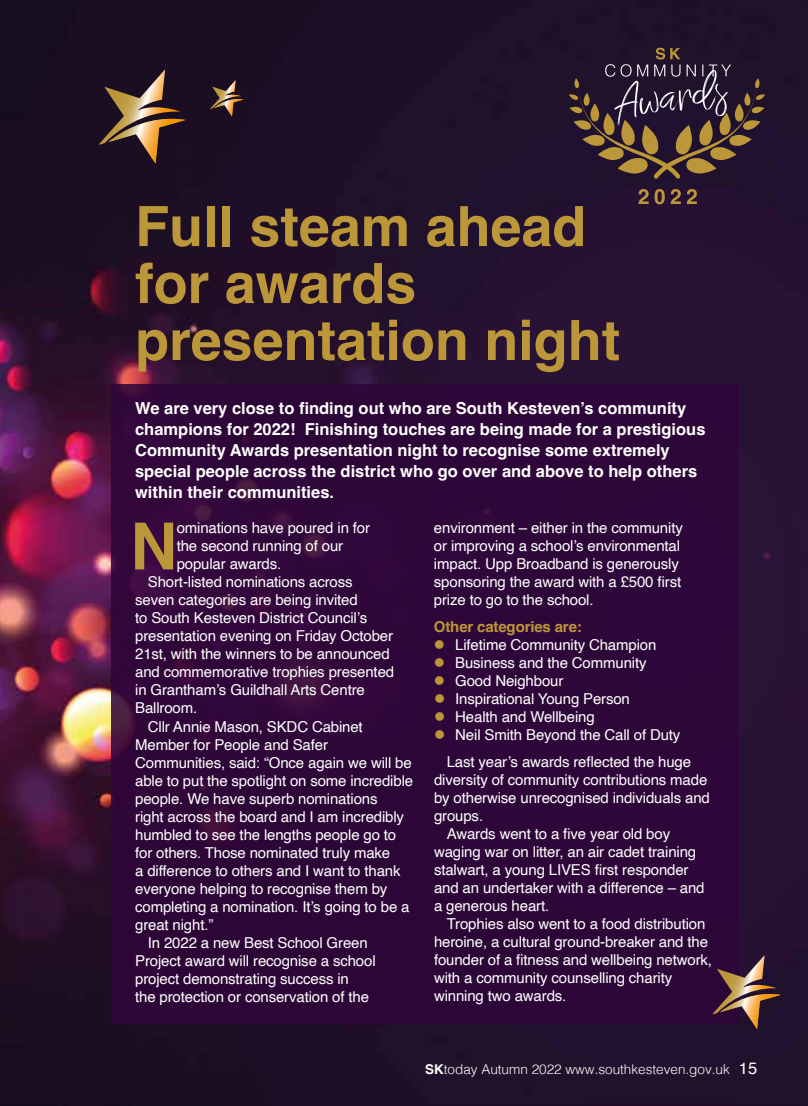
<style>
.page{position:relative;width:808px;height:1106px;background:#fff}
.page>*{position:absolute;margin:0;border:0;box-sizing:border-box;transform-origin:0 0}
.t1{font:700 64.95px "Helvetica";color:#bb9739}
.t2{font:700 55.65px/57px "Helvetica";color:#bb9739}
.t3{font:700 16.5px/21px "Helvetica";color:#fff}
.t4{font:15px/18px "Helvetica";letter-spacing:-.01em;color:#fff}
.t5{font:700 15px "Helvetica";letter-spacing:-.01em;color:#bb9739}
.t6{font:300 13.5px "Helvetica";color:#fff}
.s1{color:#bb9739}
.s2{font-weight:700}
.s3{font-weight:400;font-size:16.5px}
</style>
<div class="page">
<img style="left:0;top:0;width:808px;height:1106px">
<div style="left:111px;top:384px;width:628px;height:639px;background:#2f053a"></div>
<svg style="left:712px;top:955px;width:69px;height:74px"></svg>
<svg style="left:98px;top:69px;width:88px;height:94px;background:#543e37"></svg>
<svg style="left:210px;top:80px;width:34px;height:36px"></svg>
<svg style="left:569px;top:48px;width:196px;height:131px;background:#433137"></svg>
<svg style="left:638px;top:189px;width:59px;height:15px"></svg>
<h2 class="t2" style="left:135px;top:204px;width:486px">Full steam ahead for awards presentation night</h2>
<p class="t3" style="left:135px;top:400px;width:572px">We are very close to finding out who are South Kesteven’s community champions for 2022! Finishing touches are being made for a prestigious Community Awards presentation night to recognise some extremely special people across the district who go over and above to help others within their communities.</p>
<h1 class="t1" style="left:130px;top:507px;width:48px">N</h1>
<p class="t4" style="left:177px;top:519px;width:195px">ominations have poured in for</p>
<p class="t4" style="left:434px;top:519px;width:250px">environment – either in the community or improving a school’s environmental impact. Upp Broadband is generously sponsoring the award with a £500 first prize to go to the school.</p>
<p class="t5" style="left:434px;top:617px;width:149px">Other categories are:</p>
<p class="t4" style="left:434px;top:636px;width:224px"><span class="s1">●</span> Lifetime Community Champion</p>
<p class="t4" style="left:434px;top:654px;width:214px"><span class="s1">●</span> Business and the Community</p>
<p class="t4" style="left:434px;top:672px;width:131px"><span class="s1">●</span> Good Neighbour</p>
<p class="t4" style="left:434px;top:690px;width:197px"><span class="s1">●</span> Inspirational Young Person</p>
<p class="t4" style="left:434px;top:708px;width:162px"><span class="s1">●</span> Health and Wellbeing</p>
<p class="t4" style="left:447px;top:722px;width:246px;line-height:26.5px;text-indent:-13px"><span class="s1">●</span> Neil Smith Beyond the Call of Duty<br>Last year’s awards reflected the huge</p>
<p class="t4" style="left:434px;top:770px;width:275px">diversity of community contributions made</p>
<p class="t4" style="left:434px;top:788px;width:277px">by otherwise unrecognised individuals and</p>
<p class="t4" style="left:434px;top:806px;width:51px">groups.</p>
<p class="t4" style="left:447px;top:824px;width:225px">Awards went to a five year old boy</p>
<p class="t4" style="left:434px;top:842px;width:264px">waging war on litter, an air cadet training</p>
<p class="t4" style="left:434px;top:860px;width:256px">stalwart, a young LIVES first responder</p>
<p class="t4" style="left:434px;top:878px;width:272px">and an undertaker with a difference – and</p>
<p class="t4" style="left:434px;top:896px;width:117px">a generous heart.</p>
<p class="t4" style="left:447px;top:914px;width:260px">Trophies also went to a food distribution</p>
<p class="t4" style="left:434px;top:932px;width:275px">heroine, a cultural ground-breaker and the</p>
<p class="t4" style="left:434px;top:950px;width:280px">founder of a fitness and wellbeing network,</p>
<p class="t4" style="left:434px;top:968px;width:240px">with a community counselling charity</p>
<p class="t4" style="left:434px;top:986px;width:134px">winning two awards.</p>
<p class="t4" style="left:177px;top:537px;width:168px">the second running of our</p>
<p class="t4" style="left:177px;top:555px;width:106px">popular awards.</p>
<p class="t4" style="left:148px;top:573px;width:206px">Short-listed nominations across</p>
<p class="t4" style="left:135px;top:591px;width:224px">seven categories are being invited</p>
<p class="t4" style="left:135px;top:609px;width:234px">to South Kesteven District Council’s</p>
<p class="t4" style="left:135px;top:627px;width:259px">presentation evening on Friday October</p>
<p class="t4" style="left:135px;top:645px;width:256px">21st, with the winners to be announced</p>
<p class="t4" style="left:135px;top:663px;width:261px">and commemorative trophies presented</p>
<p class="t4" style="left:135px;top:681px;width:231px">in Grantham’s Guildhall Arts Centre</p>
<p class="t4" style="left:135px;top:699px;width:64px">Ballroom.</p>
<p class="t4" style="left:148px;top:717px;width:216px">Cllr Annie Mason, SKDC Cabinet</p>
<p class="t4" style="left:135px;top:735px;width:194px">Member for People and Safer</p>
<p class="t4" style="left:135px;top:753px;width:278px">Communities, said: “Once again we will be</p>
<p class="t4" style="left:135px;top:771px;width:280px">able to put the spotlight on some incredible</p>
<p class="t4" style="left:135px;top:789px;width:244px">people. We have superb nominations</p>
<p class="t4" style="left:135px;top:807px;width:270px">right across the board and I am incredibly</p>
<p class="t4" style="left:135px;top:825px;width:263px">humbled to see the lengths people go to</p>
<p class="t4" style="left:135px;top:843px;width:257px">for others. Those nominated truly make</p>
<p class="t4" style="left:135px;top:861px;width:267px">a difference to others and I want to thank</p>
<p class="t4" style="left:135px;top:879px;width:254px">everyone helping to recognise them by</p>
<p class="t4" style="left:135px;top:897px;width:276px">completing a nomination. It’s going to be a</p>
<p class="t4" style="left:135px;top:915px;width:80px">great night.”</p>
<p class="t4" style="left:148px;top:933px;width:221px">In 2022 a new Best School Green</p>
<p class="t4" style="left:135px;top:951px;width:242px">Project award will recognise a school</p>
<p class="t4" style="left:135px;top:969px;width:215px">project demonstrating success in</p>
<p class="t4" style="left:135px;top:987px;width:235px">the protection or conservation of the</p>
<p class="t6" style="left:425px;top:1057px;width:334px"><span class="s2">SK</span>today Autumn 2022 www.southkesteven.gov.uk <span class="s3">15</span></p>
</div>
